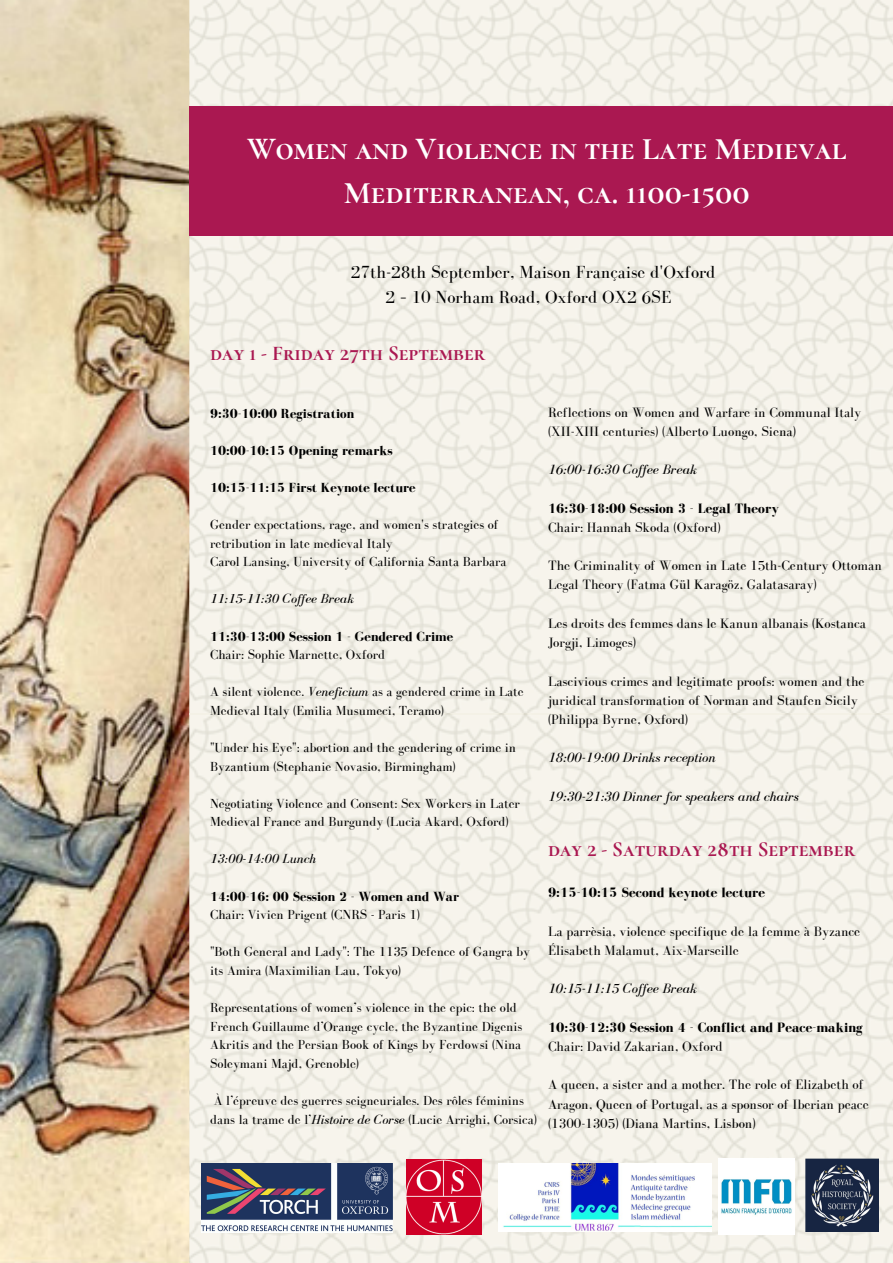
<style>
.page{position:relative;width:893px;height:1263px;background:#fff}
.page>*{position:absolute;margin:0;border:0;box-sizing:border-box;transform-origin:0 0}
.t1{font:700 31.5px/43.9px "Cormorant SC";color:#fff;text-align:center}
.t2{font:700 21px "Cormorant SC";color:#aa1851}
.t3{font:18px/24.8px "Bodoni FLF";color:#000;text-align:center}
.t4{font:13.95px/19.2px "Bodoni FLF";color:#000}
.t5{font:italic 13.95px "Bodoni FLF";color:#000}
.t6{font:700 13.95px "Bodoni FLF";color:#000}
.t7{font:13.5px/18.6px "Bodoni FLF";color:#000}
.t8{font:700 13.5px "Bodoni FLF";color:#000}
.t9{font:italic 13.5px "Bodoni FLF";color:#000}
.s1{font-style:italic}
</style>
<div class="page">
<img style="left:0;top:0;width:893px;height:1263px">
<div style="left:189px;top:106px;width:704px;height:130px;background:#aa1851"></div>
<img style="left:498px;top:1163px;width:214px;height:68px">
<img style="left:407px;top:1160px;width:74px;height:74px">
<img style="left:719px;top:1158px;width:75px;height:76px">
<img style="left:201px;top:1164px;width:191px;height:68px">
<img style="left:805px;top:1158px;width:73px;height:73px">
<h1 class="t1" style="left:247px;top:127px;width:601px">Women and Violence in the Late Medieval<br>Mediterranean, ca. 1100-1500</h1>
<h3 class="t3" style="left:351px;top:260px;width:366px">27th-28th September, Maison Française d'Oxford<br>2 – 10 Norham Road, Oxford OX2 6SE</h3>
<h2 class="t2" style="left:210px;top:340px;width:277px">day 1 - Friday 27th September</h2>
<p class="t8" style="left:210px;top:406px;width:146px">9:30-10:00 Registration</p>
<p class="t8" style="left:210px;top:443px;width:184px">10:00-10:15 Opening remarks</p>
<p class="t8" style="left:210px;top:480px;width:207px">10:15-11:15 First Keynote lecture</p>
<p class="t7" style="left:210px;top:515px;width:298px">Gender expectations, rage, and women's strategies of retribution in late medieval Italy<br>Carol Lansing, University of California Santa Barbara</p>
<p class="t9" style="left:210px;top:592px;width:145px">11:15-11:30 Coffee Break</p>
<p class="t8" style="left:210px;top:629px;width:245px">11:30-13:00 Session 1 - Gendered Crime</p>
<p class="t7" style="left:210px;top:645px;width:176px">Chair: Sophie Marnette, Oxford</p>
<p class="t7" style="left:210px;top:682px;width:315px">A silent violence. <span class="s1">Veneficium</span> as a gendered crime in Late<br>Medieval Italy (Emilia Musumeci, Teramo)</p>
<p class="t7" style="left:210px;top:738px;width:307px">"Under his Eye": abortion and the gendering of crime in<br>Byzantium (Stephanie Novasio, Birmingham)</p>
<p class="t7" style="left:210px;top:794px;width:311px">Negotiating Violence and Consent: Sex Workers in Later<br>Medieval France and Burgundy (Lucia Akard, Oxford)</p>
<p class="t9" style="left:210px;top:852px;width:108px">13:00-14:00 Lunch</p>
<p class="t8" style="left:210px;top:889px;width:251px">14:00-16: 00 Session 2 - Women and War</p>
<p class="t7" style="left:210px;top:905px;width:211px">Chair: Vivien Prigent (CNRS - Paris 1)</p>
<p class="t7" style="left:210px;top:942px;width:321px">"Both General and Lady": The 1135 Defence of Gangra by its Amira (Maximilian Lau, Tokyo)</p>
<p class="t7" style="left:210px;top:998px;width:313px">Representations of women’s violence in the epic: the old French Guillaume d’Orange cycle, the Byzantine Digenis Akritis and the Persian Book of Kings by Ferdowsi (Nina Soleymani Majd, Grenoble)</p>
<p class="t7" style="left:210px;top:1091px;width:328px">À l’épreuve des guerres seigneuriales. Des rôles féminins dans la trame de l’<span class="s1">Histoire de Corse</span> (Lucie Arrighi, Corsica)</p>
<p class="t4" style="left:548px;top:402px;width:315px">Reflections on Women and Warfare in Communal Italy (XII-XIII centuries) (Alberto Luongo, Siena)</p>
<p class="t5" style="left:548px;top:462px;width:150px">16:00-16:30 Coffee Break</p>
<p class="t6" style="left:548px;top:500px;width:232px">16:30-18:00 Session 3 - Legal Theory</p>
<p class="t4" style="left:548px;top:517px;width:174px">Chair: Hannah Skoda (Oxford)</p>
<p class="t4" style="left:548px;top:556px;width:335px">The Criminality of Women in Late 15th-Century Ottoman<br>Legal Theory (Fatma Gül Karagöz, Galatasaray)</p>
<p class="t4" style="left:548px;top:613px;width:319px">Les droits des femmes dans le Kanun albanais (Kostanca<br>Jorgji, Limoges)</p>
<p class="t4" style="left:548px;top:671px;width:318px">Lascivious crimes and legitimate proofs: women and the juridical transformation of Norman and Staufen Sicily (Philippa Byrne, Oxford)</p>
<p class="t5" style="left:548px;top:750px;width:169px">18:00-19:00 Drinks reception</p>
<p class="t5" style="left:548px;top:789px;width:252px">19:30-21:30 Dinner for speakers and chairs</p>
<h2 class="t2" style="left:548px;top:837px;width:309px">day 2 - Saturday 28th September</h2>
<p class="t6" style="left:548px;top:885px;width:218px">9:15-10:15 Second keynote lecture</p>
<p class="t4" style="left:548px;top:921px;width:314px">La parrèsia, violence specifique de la femme à Byzance<br>Élisabeth Malamut, Aix-Marseille</p>
<p class="t5" style="left:548px;top:981px;width:150px">10:15-11:15 Coffee Break</p>
<p class="t6" style="left:548px;top:1020px;width:316px">10:30-12:30 Session 4 - Conflict and Peace-making</p>
<p class="t4" style="left:548px;top:1037px;width:176px">Chair: David Zakarian, Oxford</p>
<p class="t4" style="left:548px;top:1075px;width:322px">A queen, a sister and a mother. The role of Elizabeth of<br>Aragon, Queen of Portugal, as a sponsor of Iberian peace (1300-1305) (Diana Martins, Lisbon)</p>
</div>
